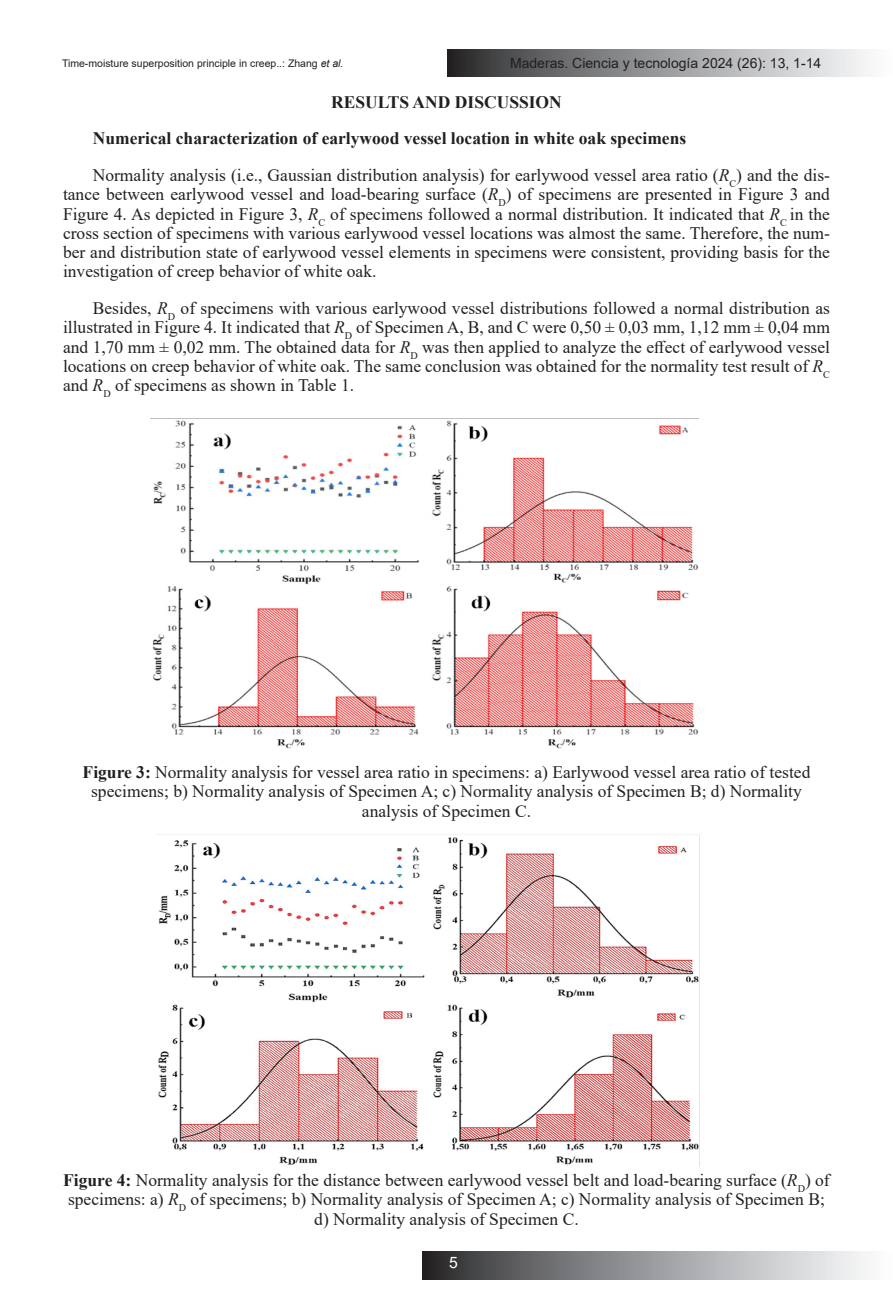
<style>
.page{position:relative;width:893px;height:1315px;background:#fff}
.page>*{position:absolute;margin:0;border:0;box-sizing:border-box;transform-origin:0 0}
.t1{font:17.5px/19.2px "Times New Roman";color:#231f20;text-align:justify}
.t2{font:700 17.5px "Times New Roman";color:#231f20}
.t3{font:15.75px "Arial";color:#fff}
.t4{font:14px "Arial";color:#231f20}
.t5{font:10.5px "Arial";color:#231f20}
.s1{font-style:italic}
.s2{font-weight:700}
</style>
<div class="page">
<svg style="left:448px;top:49px;width:420px;height:28px;background:#949597"></svg>
<svg style="left:423px;top:1252px;width:444px;height:27px;background:#949597"></svg>
<img style="left:150px;top:418px;width:548px;height:331px">
<img style="left:156px;top:834px;width:544px;height:332px">
<p class="t5" style="left:62px;top:56px;width:283px">Time-moisture superposition principle in creep..: Zhang <span class="s1">et al.</span></p>
<p class="t4" style="left:510px;top:53px;width:313px">Maderas. Ciencia y tecnología 2024 (26): 13, 1-14</p>
<p class="t2" style="left:331px;top:89px;width:232px">RESULTS AND DISCUSSION</p>
<p class="t2" style="left:93px;top:126px;width:595px">Numerical characterization of earlywood vessel location in white oak specimens</p>
<p class="t1" style="left:63px;top:165px;width:768px;text-indent:30px">Normality analysis (i.e., Gaussian distribution analysis) for earlywood vessel area ratio (<span class="s1">R</span><sub>C</sub>) and the dis&shy;tance between earlywood vessel and load-bearing surface (<span class="s1">R</span><sub>D</sub>) of specimens are presented in Figure 3 and Figure 4. As depicted in Figure 3, <span class="s1">R</span><sub>C</sub> of specimens followed a normal distribution. It indicated that <span class="s1">R</span><sub>C</sub> in the cross section of specimens with various earlywood vessel locations was almost the same. Therefore, the num&shy;ber and distribution state of earlywood vessel elements in specimens were consistent, providing basis for the investigation of creep behavior of white oak.</p>
<p class="t1" style="left:63px;top:298px;width:768px;text-indent:30px">Besides, <span class="s1">R</span><sub>D</sub> of specimens with various earlywood vessel distributions followed a normal distribution as illustrated in Figure 4. It indicated that <span class="s1">R</span><sub>D</sub> of Specimen A, B, and C were 0,50 ± 0,03 mm, 1,12 mm ± 0,04 mm and 1,70 mm ± 0,02 mm. The obtained data for <span class="s1">R</span><sub>D</sub> was then applied to analyze the effect of earlywood vessel locations on creep behavior of white oak. The same conclusion was obtained for the normality test result of <span class="s1">R</span><sub>C </sub>and <span class="s1">R</span><sub>D</sub> of specimens as shown in Table 1.</p>
<p class="t1" style="left:83px;top:762px;width:729px;text-align:center"><span class="s2">Figure 3:</span> Normality analysis for vessel area ratio in specimens: a) Earlywood vessel area ratio of tested specimens; b) Normality analysis of Specimen A; c) Normality analysis of Specimen B; d) Normality analysis of Specimen C.</p>
<p class="t1" style="left:63px;top:1170px;width:768px;text-align:center"><span class="s2">Figure 4:</span> Normality analysis for the distance between earlywood vessel belt and load-bearing surface (<span class="s1">R</span><sub>D</sub>) of specimens: a) <span class="s1">R</span><sub>D</sub> of specimens; b) Normality analysis of Specimen A; c) Normality analysis of Specimen B; d) Normality analysis of Specimen C.</p>
<p class="t3" style="left:449px;top:1252px;width:10px">5</p>
</div>
